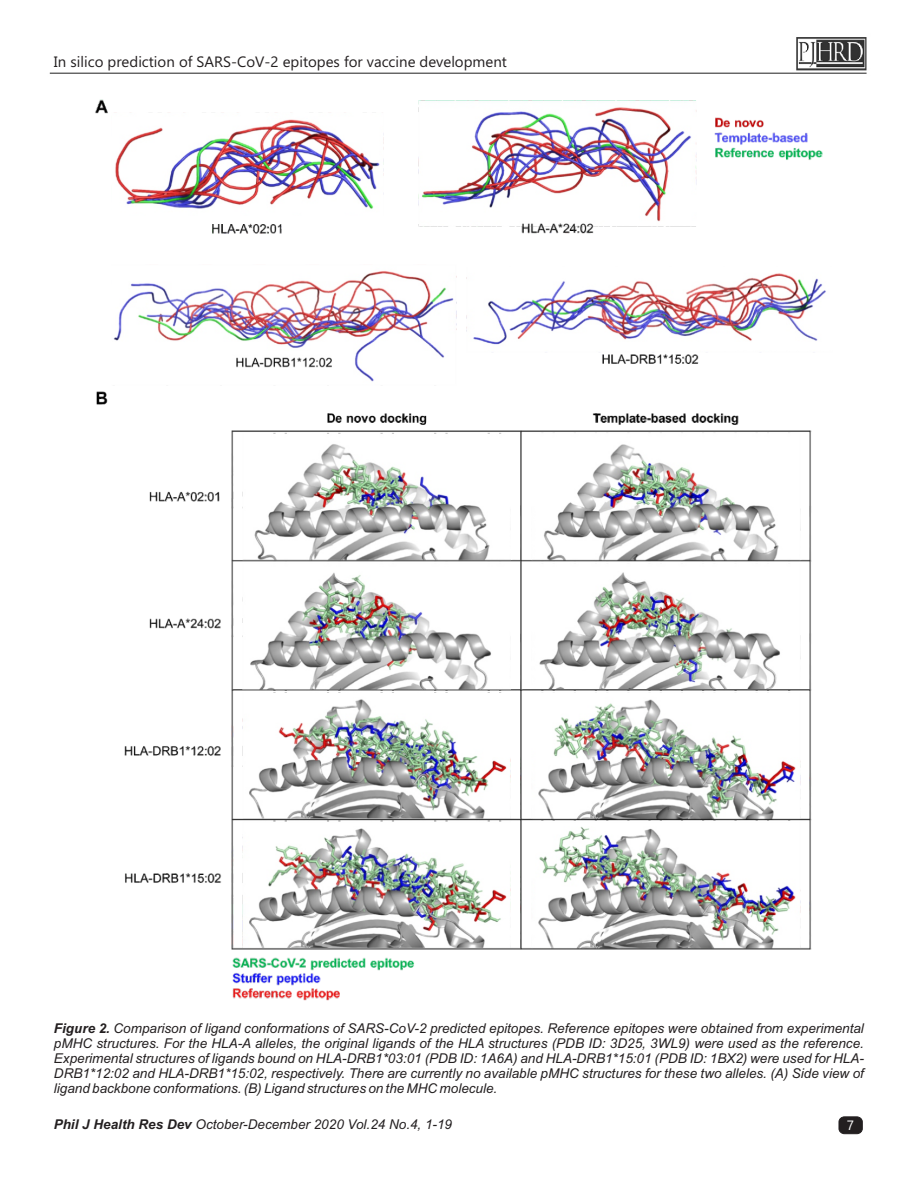
<style>
.page{position:relative;width:918px;height:1188px;background:#fff}
.page>*{position:absolute;margin:0;border:0;box-sizing:border-box;transform-origin:0 0}
.t1{font:15px "Ebrima";color:#231f20}
.t2{font:italic 13.5px/15.1px "Arial";color:#231f20;text-align:justify}
.t3{font:13.5px "Ebrima";color:#fff}
.s1{font-weight:700}
</style>
<div class="page">
<img style="left:95px;top:99px;width:731px;height:902px">
<div style="left:839px;top:1117px;width:23px;height:17px;background:#231f20;border:1px solid #231f20;border-radius:5px"></div>
<img style="left:49px;top:37px;width:818px;height:37px">
<p class="t1" style="left:54px;top:56px;width:454px">In silico prediction of SARS-CoV-2 epitopes for vaccine development</p>
<p class="t2" style="left:54px;top:1022px;width:812px"><span class="s1">Figure 2.</span> Comparison of ligand conformations of SARS-CoV-2 predicted epitopes. Reference epitopes were obtained from experimental pMHC structures. For the HLA-A alleles, the original ligands of the HLA structures (PDB ID: 3D25, 3WL9) were used as the reference.<br>Experimental structures of ligands bound on HLA-DRB1*03:01 (PDB ID: 1A6A) and HLA-DRB1*15:01 (PDB ID: 1BX2) were used for HLA-DRB1*12:02 and HLA-DRB1*15:02, respectively. There are currently no available pMHC structures for these two alleles. (A) Side view of ligand backbone conformations. (B) Ligand structures on the MHC molecule.</p>
<p class="t2" style="left:54px;top:1118px;width:400px"><span class="s1">Phil J Health Res Dev</span> October-December 2020 Vol.24 No.4, 1-19</p>
<p class="t3" style="left:847px;top:1120px;width:9px">7</p>
</div>
